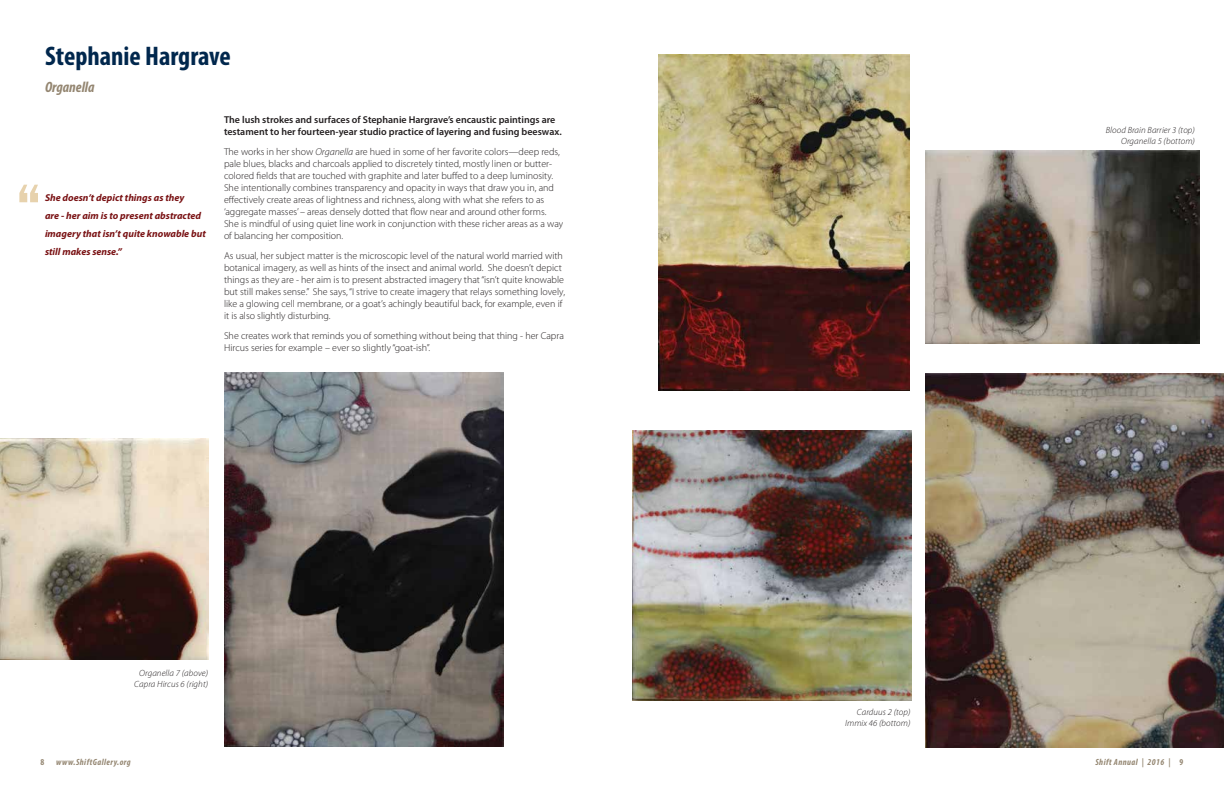
<style>
.page{position:relative;width:1224px;height:792px;background:#fff}
.page>*{position:absolute;margin:0;border:0;box-sizing:border-box;transform-origin:0 0}
.t1{font:700 condensed 27px "Myriad Pro";color:#00274d}
.t2{font:italic 700 condensed 15px "Myriad Pro";color:#948671}
.t3{font:300 10px/12px "Myriad Pro";color:#231f20}
.t4{font:600 10px/12px "Myriad Pro";color:#231f20}
.t5{font:italic 700 10px/18px "Myriad Pro";color:#7a1315}
.t6{font:italic 300 9px/11px "Myriad Pro";letter-spacing:.01em;color:#231f20;text-align:right}
.t7{font:italic 700 condensed 9px "Myriad Pro";letter-spacing:.05em;color:#948671}
.t8{font:700 condensed 9px "Myriad Pro";color:#948671}
.s1{font-style:italic}
.s2{font-style:normal}
</style>
<div class="page">
<svg style="left:925px;top:746px;width:255px;height:2px"></svg>
<img style="left:224px;top:372px;width:279px;height:375px">
<img style="left:0;top:438px;width:209px;height:222px">
<svg style="left:19px;top:185px;width:19px;height:17px"></svg>
<img style="left:925px;top:151px;width:275px;height:192px">
<img style="left:632px;top:430px;width:280px;height:270px">
<img style="left:658px;top:54px;width:252px;height:337px">
<img style="left:926px;top:373px;width:298px;height:374px">
<h1 class="t1" style="left:45px;top:39px;width:187px">Stephanie Hargrave</h1>
<h2 class="t2" style="left:45px;top:77px;width:51px">Organella</h2>
<p class="t5" style="left:45px;top:188px;width:162px">She doesn’t depict things as they<br>are - her aim is to present abstracted imagery that isn’t quite knowable but still makes sense.”</p>
<p class="t4" style="left:224px;top:113px;width:339px">The lush strokes and surfaces of Stephanie Hargrave’s encaustic paintings are testament to her fourteen-year studio practice of layering and fusing beeswax.</p>
<p class="t3" style="left:224px;top:146px;width:341px">The works in her show <span class="s1">Organella</span> are hued in some of her favorite colors—deep reds, pale blues, blacks and charcoals applied to discretely tinted, mostly linen or butter&shy;colored fields that are touched with graphite and later buffed to a deep luminosity.<br>She intentionally combines transparency and opacity in ways that draw you in, and effectively create areas of lightness and richness, along with what she refers to as ‘aggregate masses’ – areas densely dotted that flow near and around other forms.<br>She is mindful of using quiet line work in conjunction with these richer areas as a way of balancing her composition.</p>
<p class="t3" style="left:224px;top:250px;width:343px">As usual, her subject matter is the microscopic level of the natural world married with botanical imagery, as well as hints of the insect and animal world. She doesn’t depict things as they are - her aim is to present abstracted imagery that “isn’t quite knowable but still makes sense.” She says, “I strive to create imagery that relays something lovely, like a glowing cell membrane, or a goat’s achingly beautiful back, for example, even if it is also slightly disturbing.</p>
<p class="t3" style="left:224px;top:330px;width:341px">She creates work that reminds you of something without being that thing - her Capra<br>Hircus series for example – ever so slightly “goat-ish”.</p>
<p class="t6" style="left:134px;top:668px;width:75px;text-align:center">Organella 7 (above)<br>Capra Hircus 6 (right)</p>
<p class="t6" style="left:1106px;top:124px;width:91px">Blood Brain Barrier 3 (top)<br>Organella 5 (bottom)</p>
<p class="t6" style="left:845px;top:707px;width:67px">Carduus 2 (top)<br>Immix 46 (bottom)</p>
<p class="t8" style="left:41px;top:756px;width:5px">8</p>
<p class="t7" style="left:56px;top:756px;width:76px">www.ShiftGallery.org</p>
<p class="t7" style="left:1095px;top:757px;width:89px">Shift Annual | 2016 | <span class="s2">9</span></p>
</div>
